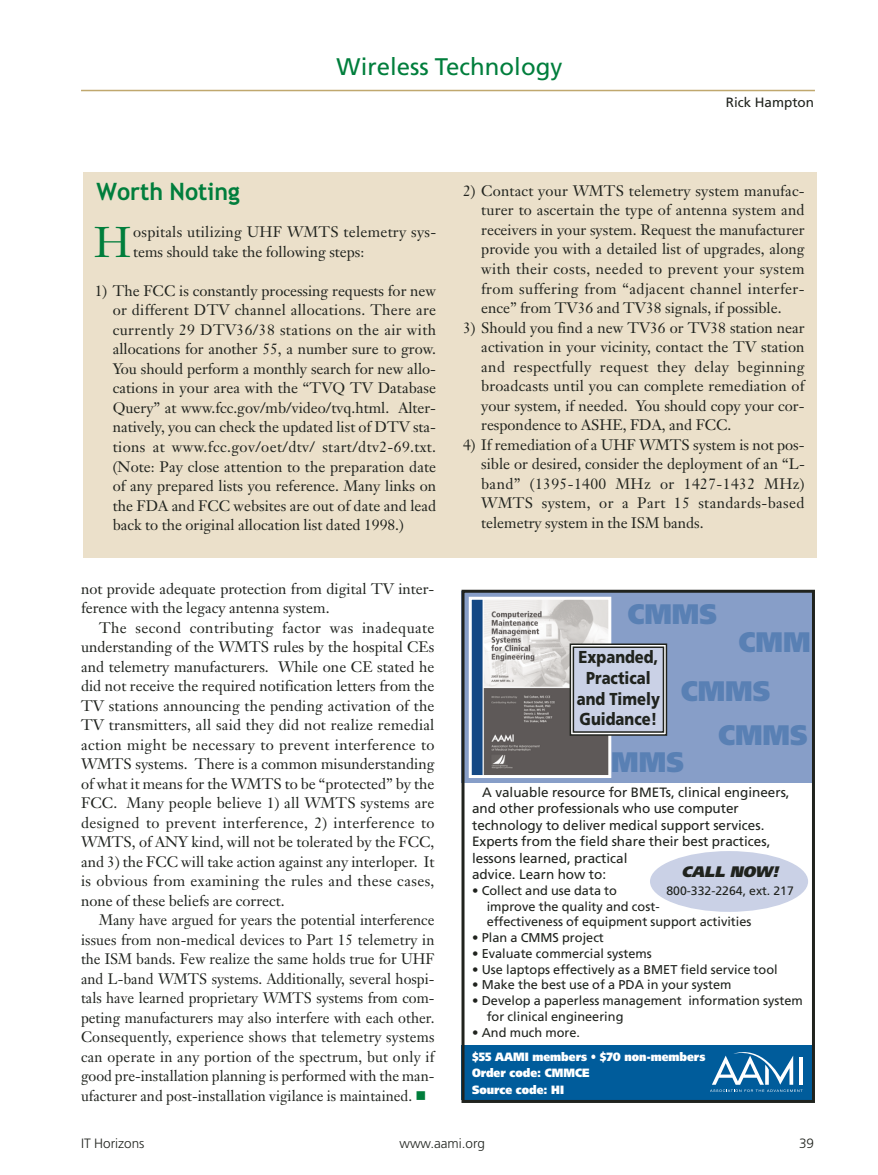
<style>
.page{position:relative;width:878px;height:1175px;background:#fff}
.page>*{position:absolute;margin:0;border:0;box-sizing:border-box;transform-origin:0 0}
.t1{font:42.3px "Janson Text";color:#007e3c}
.t2{font:900 28.2px/44px "Frutiger";color:#5980b4;scale:.91 1}
.t3{font:24px "Frutiger";color:#007e3c}
.t4{font:700 24px "Trebuchet MS";color:#007e3c}
.t5{font:900 17.25px/20.7px "Frutiger";color:#20231e;text-align:center;scale:.85 1}
.t6{font:italic 900 15.3px "Frutiger";color:#20231e}
.t7{font:15px/19.5px "Janson Text";color:#20231e;text-align:justify}
.t8{font:15px/19.5px "Janson Text";letter-spacing:.02em;color:#20231e}
.t9{font:13.5px/16.5px "Frutiger";color:#20231e}
.t10{font:300 13.5px "Frutiger";color:#20231e}
.t11{font:12.75px/15.8px "Frutiger";color:#20231e}
.t12{font:12.15px "Frutiger";color:#20231e}
.t13{font:900 12px/16.5px "Frutiger";color:#fff;scale:.9 1}
</style>
<div class="page">
<hr style="left:81px;top:90px;width:733px;height:1px;background:#c0a86e">
<div style="left:83px;top:172px;width:733px;height:386px;background:#ebe0ca"></div>
<div style="left:461px;top:591px;width:351px;height:191px;background:#879ec8"></div>
<div style="left:461px;top:1045px;width:351px;height:54px;background:#005c9b"></div>
<svg style="left:710px;top:1052px;width:92px;height:39px"></svg>
<div style="left:650px;top:851px;width:158px;height:60px;background:#cad1e6;border-radius:50%"></div>
<div style="left:461px;top:590px;width:354px;height:512px;border:3px solid #20231e"></div>
<img style="left:473px;top:601px;width:134px;height:173px">
<div style="left:469px;top:597px;width:142px;height:181px;border:3px solid #fff"></div>
<svg style="left:569px;top:642px;width:99px;height:94px;background:#b7bdce"></svg>
<h3 class="t3" style="left:336px;top:57px;width:227px">Wireless Technology</h3>
<p class="t9" style="left:726px;top:95px;width:90px">Rick Hampton</p>
<h3 class="t4" style="left:96px;top:182px;width:145px">Worth Noting</h3>
<h1 class="t1" style="left:94px;top:225px;width:38px">H</h1>
<p class="t8" style="left:133px;top:224px;width:304px">ospitals utilizing UHF WMTS telemetry sys&shy;tems should take the following steps:</p>
<p class="t7" style="left:113px;top:282px;width:325px;text-indent:-18px">1) The FCC is constantly processing requests for new or different DTV channel allocations. There are currently 29 DTV36/38 stations on the air with allocations for another 55, a number sure to grow.<br>You should perform a monthly search for new allo&shy;cations in your area with the “TVQ TV Database Query” at www.fcc.gov/mb/video/tvq.html. Alter&shy;natively, you can check the updated list of DTV sta&shy;tions at www.fcc.gov/oet/dtv/ start/dtv2-69.txt. (Note: Pay close attention to the preparation date of any prepared lists you reference. Many links on the FDA and FCC websites are out of date and lead back to the original allocation list dated 1998.)</p>
<p class="t7" style="left:81px;top:580px;width:355px">not provide adequate protection from digital TV inter&shy;ference with the legacy antenna system.</p>
<p class="t7" style="left:81px;top:619px;width:355px;text-indent:18px">The second contributing factor was inadequate understanding of the WMTS rules by the hospital CEs and telemetry manufacturers. While one CE stated he did not receive the required notification letters from the TV stations announcing the pending activation of the TV transmitters, all said they did not realize remedial action might be necessary to prevent interference to WMTS systems. There is a common misunderstanding of what it means for the WMTS to be “protected” by the FCC. Many people believe 1) all WMTS systems are designed to prevent interference, 2) interference to WMTS, of ANY kind, will not be tolerated by the FCC, and 3) the FCC will take action against any interloper. It is obvious from examining the rules and these cases, none of these beliefs are correct.</p>
<p class="t7" style="left:81px;top:911px;width:355px;text-indent:18px">Many have argued for years the potential interference issues from non-medical devices to Part 15 telemetry in the ISM bands. Few realize the same holds true for UHF and L-band WMTS systems. Additionally, several hospi&shy;tals have learned proprietary WMTS systems from com&shy;peting manufacturers may also interfere with each other.<br>Consequently, experience shows that telemetry systems can operate in any portion of the spectrum, but only if good pre-installation planning is performed with the man&shy;ufacturer and post-installation vigilance is maintained.</p>
<p class="t7" style="left:481px;top:182px;width:325px;text-indent:-18px">2) Contact your WMTS telemetry system manufac&shy;turer to ascertain the type of antenna system and receivers in your system. Request the manufacturer provide you with a detailed list of upgrades, along with their costs, needed to prevent your system from suffering from “adjacent channel interfer&shy;ence” from TV36 and TV38 signals, if possible.</p>
<p class="t7" style="left:481px;top:319px;width:325px;text-indent:-18px">3) Should you find a new TV36 or TV38 station near activation in your vicinity, contact the TV station and respectfully request they delay beginning broadcasts until you can complete remediation of your system, if needed. You should copy your cor&shy;respondence to ASHE, FDA, and FCC.</p>
<p class="t7" style="left:481px;top:436px;width:325px;text-indent:-18px">4) If remediation of a UHF WMTS system is not pos&shy;sible or desired, consider the deployment of an “L&shy;band” (1395-1400 MHz or 1427-1432 MHz)<br>WMTS system, or a Part 15 standards-based telemetry system in the ISM bands.</p>
<h2 class="t2" style="left:627px;top:594px;width:100px">CMMS</h2>
<h2 class="t2" style="left:739px;top:622px;width:80px">CMM</h2>
<p class="t5" style="left:576px;top:648px;width:99px">Expanded,<br>Practical and Timely<br>Guidance!</p>
<h2 class="t2" style="left:718px;top:671px;width:100px;text-indent:-37px">CMMS<br>CMMS</h2>
<h2 class="t2" style="left:594px;top:742px;width:100px">CMMS</h2>
<p class="t9" style="left:472px;top:784px;width:319px;text-indent:10px">A valuable resource for BMETs, clinical engineers, and other professionals who use computer technology to deliver medical support services.<br>Experts from the field share their best practices, lessons learned, practical<br>advice. Learn how to:</p>
<p class="t11" style="left:486px;top:883px;width:266px;text-indent:-15px">• Collect and use data to<br>improve the quality and cost-<br>effectiveness of equipment support activities</p>
<p class="t11" style="left:472px;top:930px;width:133px">• Plan a CMMS project</p>
<p class="t11" style="left:472px;top:946px;width:181px">• Evaluate commercial systems</p>
<p class="t11" style="left:472px;top:962px;width:307px">• Use laptops effectively as a BMET field service tool</p>
<p class="t11" style="left:472px;top:978px;width:261px">• Make the best use of a PDA in your system</p>
<p class="t11" style="left:486px;top:993px;width:317px;text-indent:-15px">• Develop a paperless management information system for clinical engineering</p>
<p class="t11" style="left:472px;top:1025px;width:110px">• And much more.</p>
<p class="t6" style="left:681px;top:866px;width:102px">CALL NOW!</p>
<p class="t12" style="left:666px;top:885px;width:129px">800-332-2264, ext. 217</p>
<p class="t13" style="left:472px;top:1049px;width:261px">$55 AAMI members • $70 non-members<br>Order code: CMMCE<br>Source code: HI</p>
<p class="t10" style="left:81px;top:1137px;width:65px">IT Horizons</p>
<p class="t10" style="left:399px;top:1137px;width:87px">www.aami.org</p>
<p class="t10" style="left:799px;top:1137px;width:17px">39</p>
</div>
